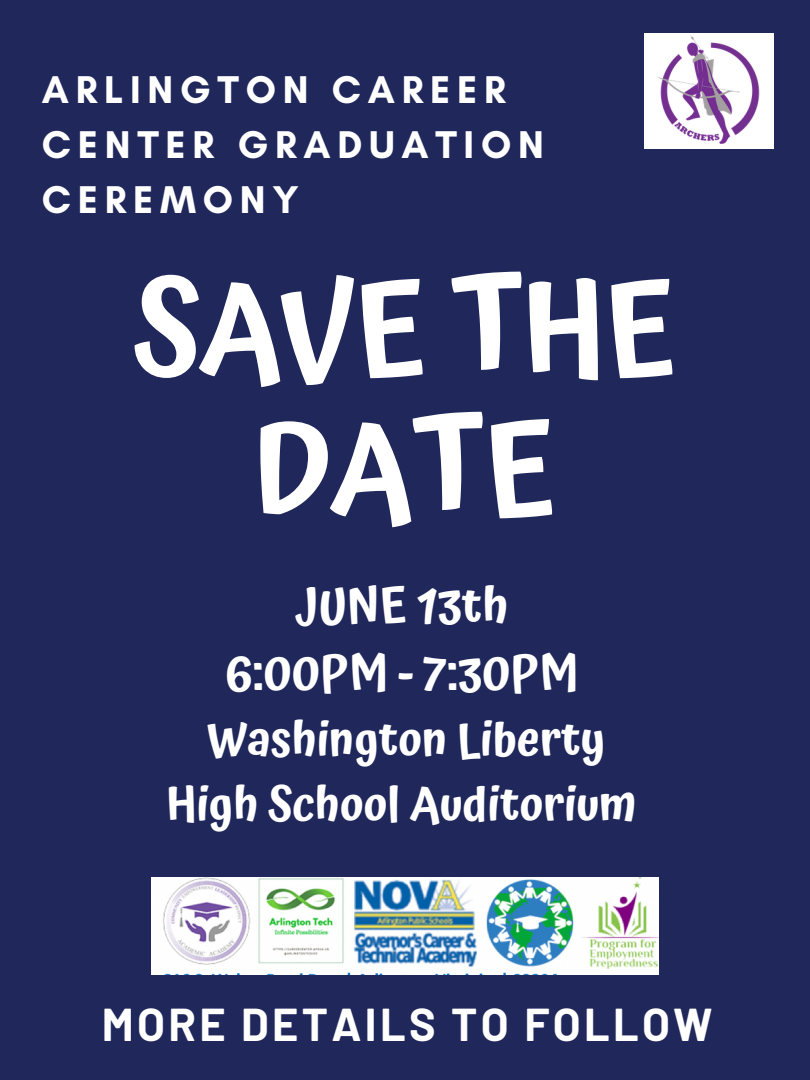
<style>
.page{position:relative;width:810px;height:1080px;background:#1f275b}
.page>*{position:absolute;margin:0;border:0;box-sizing:border-box;transform-origin:0 0}
.t1{font:600 127.81px/140.1px "Atma";letter-spacing:-.015em;color:#fff;text-align:center}
.t2{font:600 48.25px/67.2px "Atma";color:#fff;text-align:center}
.t3{font:600 46.44px/65px "Atma";color:#fff;text-align:center}
.t4{font:700 45px "Barlow";letter-spacing:.075em;color:#fff}
.t5{font:700 39.44px/54.9px "Glacial Indifference";letter-spacing:.17em;color:#fff}
</style>
<div class="page">
<img style="left:151px;top:878px;width:508px;height:96px">
<img style="left:644px;top:33px;width:129px;height:116px">
<p class="t5" style="left:42px;top:62px;width:503px">ARLINGTON CAREER<br>CENTER GRADUATION<br>CEREMONY</p>
<h1 class="t1" style="left:133px;top:259px;width:545px">SAVE THE<br>DATE</h1>
<p class="t2" style="left:225px;top:572px;width:354px">JUNE 13th<br>6:00PM - 7:30PM</p>
<p class="t3" style="left:166px;top:706px;width:472px">Washington Liberty<br>High School Auditorium</p>
<p class="t4" style="left:102px;top:996px;width:612px">MORE DETAILS TO FOLLOW</p>
</div>
